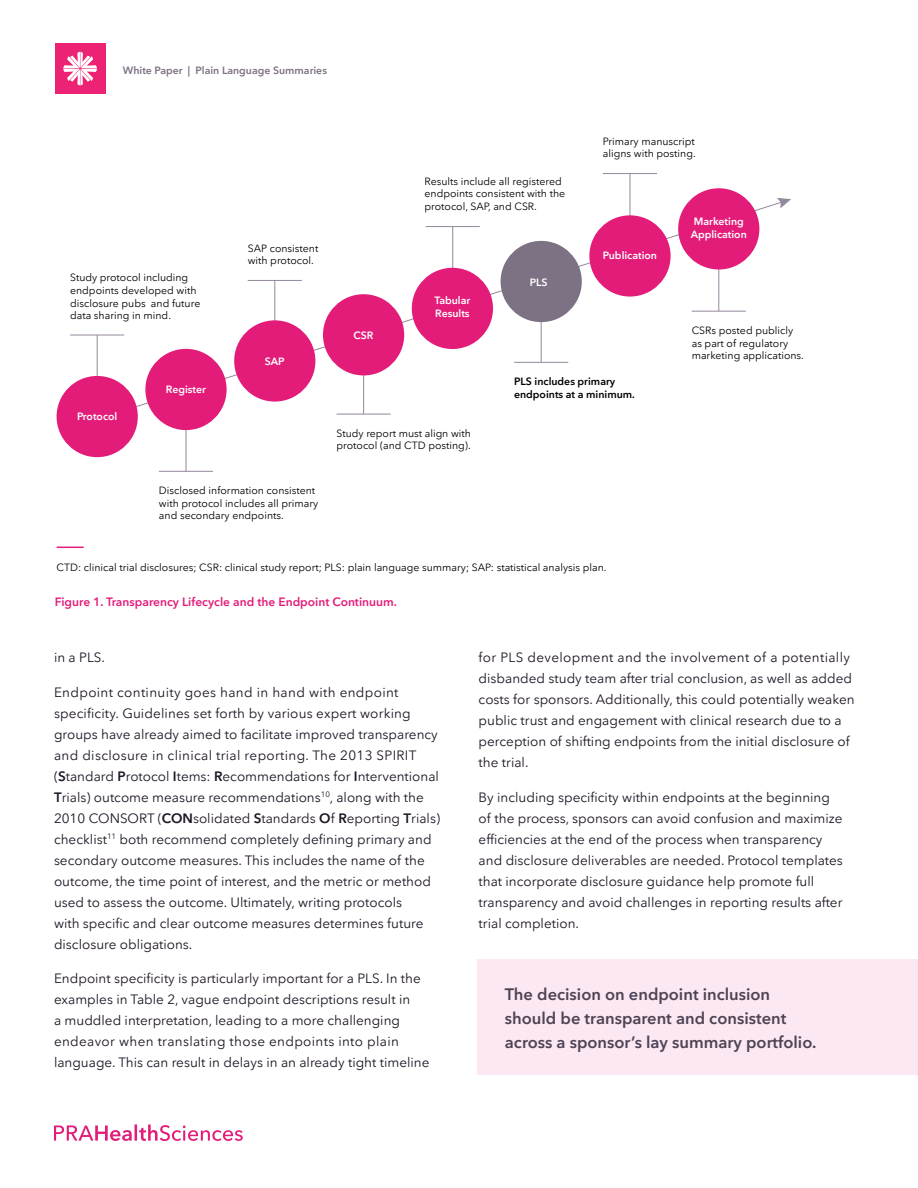
<style>
.page{position:relative;width:918px;height:1188px;background:#fff}
.page>*{position:absolute;margin:0;border:0;box-sizing:border-box;transform-origin:0 0}
.Subheadline{font:600 16.5px/24px "PRA Sans";color:#4d4354}
.Body_text{font:13.5px/21px "PRA Sans";color:#1e1524}
.Graphic_Caption{font:600 12px "PRA Sans";color:#e31c79}
.t1{font:10.5px/12.6px "PRA Sans";color:#000}
.t2{font:600 10.5px/12.6px "PRA Sans";color:#fff}
.t3{font:600 10.5px/12.6px "PRA Sans";color:#000}
.t4{font:600 10.5px "PRA Sans";color:#7d7184}
.s1{font-weight:600}
</style>
<div class="page">
<svg style="left:54px;top:1125px;width:78px;height:16px"></svg>
<hr style="left:134px;top:1124px;width:3px;height:17px;background:#e31c79">
<svg style="left:139px;top:1124px;width:104px;height:17px"></svg>
<div style="left:55px;top:43px;width:50px;height:51px;background:#ec2275"></div>
<svg style="left:63px;top:52px;width:34px;height:34px"></svg>
<svg style="left:78px;top:201px;width:703px;height:225px"></svg>
<svg style="left:777px;top:198px;width:14px;height:10px"></svg>
<hr style="left:186px;top:390px;width:1px;height:81px;background:#94889b">
<hr style="left:159px;top:471px;width:54px;height:1px;background:#94889b">
<hr style="left:97px;top:335px;width:1px;height:81px;background:#94889b">
<hr style="left:70px;top:335px;width:54px;height:1px;background:#94889b">
<hr style="left:274px;top:280px;width:1px;height:82px;background:#94889b">
<hr style="left:248px;top:280px;width:54px;height:1px;background:#94889b">
<hr style="left:452px;top:227px;width:1px;height:81px;background:#94889b">
<hr style="left:426px;top:226px;width:54px;height:1px;background:#94889b">
<hr style="left:630px;top:174px;width:1px;height:81px;background:#94889b">
<hr style="left:603px;top:173px;width:54px;height:1px;background:#94889b">
<hr style="left:363px;top:333px;width:1px;height:81px;background:#94889b">
<hr style="left:337px;top:414px;width:54px;height:1px;background:#94889b">
<hr style="left:541px;top:281px;width:1px;height:81px;background:#94889b">
<hr style="left:514px;top:362px;width:54px;height:1px;background:#94889b">
<hr style="left:718px;top:230px;width:1px;height:81px;background:#94889b">
<hr style="left:692px;top:311px;width:54px;height:1px;background:#94889b">
<div style="left:501px;top:241px;width:81px;height:81px;background:#7d7184;border-radius:50%"></div>
<div style="left:412px;top:268px;width:81px;height:81px;background:#e31c79;border-radius:50%"></div>
<div style="left:323px;top:294px;width:81px;height:81px;background:#e31c79;border-radius:50%"></div>
<div style="left:234px;top:320px;width:81px;height:82px;background:#e31c79;border-radius:50%"></div>
<div style="left:678px;top:188px;width:81px;height:81px;background:#e31c79;border-radius:50%"></div>
<div style="left:589px;top:215px;width:82px;height:82px;background:#e31c79;border-radius:50%"></div>
<div style="left:145px;top:349px;width:82px;height:81px;background:#e31c79;border-radius:50%"></div>
<div style="left:57px;top:376px;width:81px;height:81px;background:#e31c79;border-radius:50%"></div>
<svg style="left:57px;top:547px;width:27px;height:1px"></svg>
<div style="left:478px;top:959px;width:440px;height:116px;background:#fce8f2"></div>
<p class="t4" style="left:123px;top:64px;width:206px">White Paper | Plain Language Summaries</p>
<p class="t1" style="left:70px;top:271px;width:132px">Study protocol including endpoints developed with disclosure pubs and future data sharing in mind.</p>
<p class="t2" style="left:77px;top:410px;width:42px">Protocol</p>
<p class="t2" style="left:166px;top:383px;width:42px">Register</p>
<p class="t1" style="left:248px;top:242px;width:72px">SAP consistent with protocol.</p>
<p class="t2" style="left:265px;top:355px;width:21px">SAP</p>
<p class="t1" style="left:159px;top:484px;width:161px">Disclosed information consistent with protocol includes all primary and secondary endpoints.</p>
<p class="t2" style="left:354px;top:329px;width:21px">CSR</p>
<p class="t1" style="left:425px;top:175px;width:142px">Results include all registered endpoints consistent with the protocol, SAP, and CSR.</p>
<p class="t2" style="left:434px;top:294px;width:38px">Tabular<br>Results</p>
<p class="t2" style="left:530px;top:276px;width:19px">PLS</p>
<p class="t1" style="left:603px;top:135px;width:94px">Primary manuscript aligns with posting.</p>
<p class="t2" style="left:603px;top:249px;width:56px">Publication</p>
<p class="t2" style="left:691px;top:215px;width:58px">Marketing<br>Application</p>
<p class="t1" style="left:692px;top:324px;width:114px">CSRs posted publicly as part of regulatory marketing applications.</p>
<p class="t3" style="left:514px;top:375px;width:122px">PLS includes primary endpoints at a minimum.</p>
<p class="t1" style="left:337px;top:427px;width:136px">Study report must align with protocol (and CTD posting).</p>
<p class="t1" style="left:57px;top:561px;width:551px">CTD: clinical trial disclosures; CSR: clinical study report; PLS: plain language summary; SAP: statistical analysis plan.</p>
<p class="Graphic_Caption" style="left:55px;top:595px;width:344px">Figure 1. Transparency Lifecycle and the Endpoint Continuum.</p>
<p class="Body_text" style="left:54px;top:647px;width:53px">in a PLS.</p>
<p class="Body_text" style="left:54px;top:681px;width:388px">Endpoint continuity goes hand in hand with endpoint specificity. Guidelines set forth by various expert working groups have already aimed to facilitate improved transparency and disclosure in clinical trial reporting. The 2013 SPIRIT (<span class="s1">S</span>tandard <span class="s1">P</span>rotocol <span class="s1">I</span>tems: <span class="s1">R</span>ecommendations for <span class="s1">I</span>nterventional <span class="s1">T</span>rials) outcome measure recommendations<sup>10</sup>, along with the 2010 CONSORT (<span class="s1">CON</span>solidated <span class="s1">S</span>tandards <span class="s1">O</span>f <span class="s1">R</span>eporting <span class="s1">T</span>rials) checklist<sup>11</sup> both recommend completely defining primary and secondary outcome measures. This includes the name of the outcome, the time point of interest, and the metric or method used to assess the outcome. Ultimately, writing protocols<br>with specific and clear outcome measures determines future disclosure obligations.</p>
<p class="Body_text" style="left:54px;top:968px;width:377px">Endpoint specificity is particularly important for a PLS. In the examples in Table 2, vague endpoint descriptions result in<br>a muddled interpretation, leading to a more challenging endeavor when translating those endpoints into plain language. This can result in delays in an already tight timeline</p>
<p class="Body_text" style="left:479px;top:647px;width:377px">for PLS development and the involvement of a potentially disbanded study team after trial conclusion, as well as added costs for sponsors. Additionally, this could potentially weaken public trust and engagement with clinical research due to a perception of shifting endpoints from the initial disclosure of the trial.</p>
<p class="Body_text" style="left:479px;top:786px;width:366px">By including specificity within endpoints at the beginning of the process, sponsors can avoid confusion and maximize efficiencies at the end of the process when transparency and disclosure deliverables are needed. Protocol templates that incorporate disclosure guidance help promote full transparency and avoid challenges in reporting results after trial completion.</p>
<p class="Subheadline" style="left:505px;top:982px;width:313px">The decision on endpoint inclusion should be transparent and consistent across a sponsor’s lay summary portfolio.</p>
</div>
